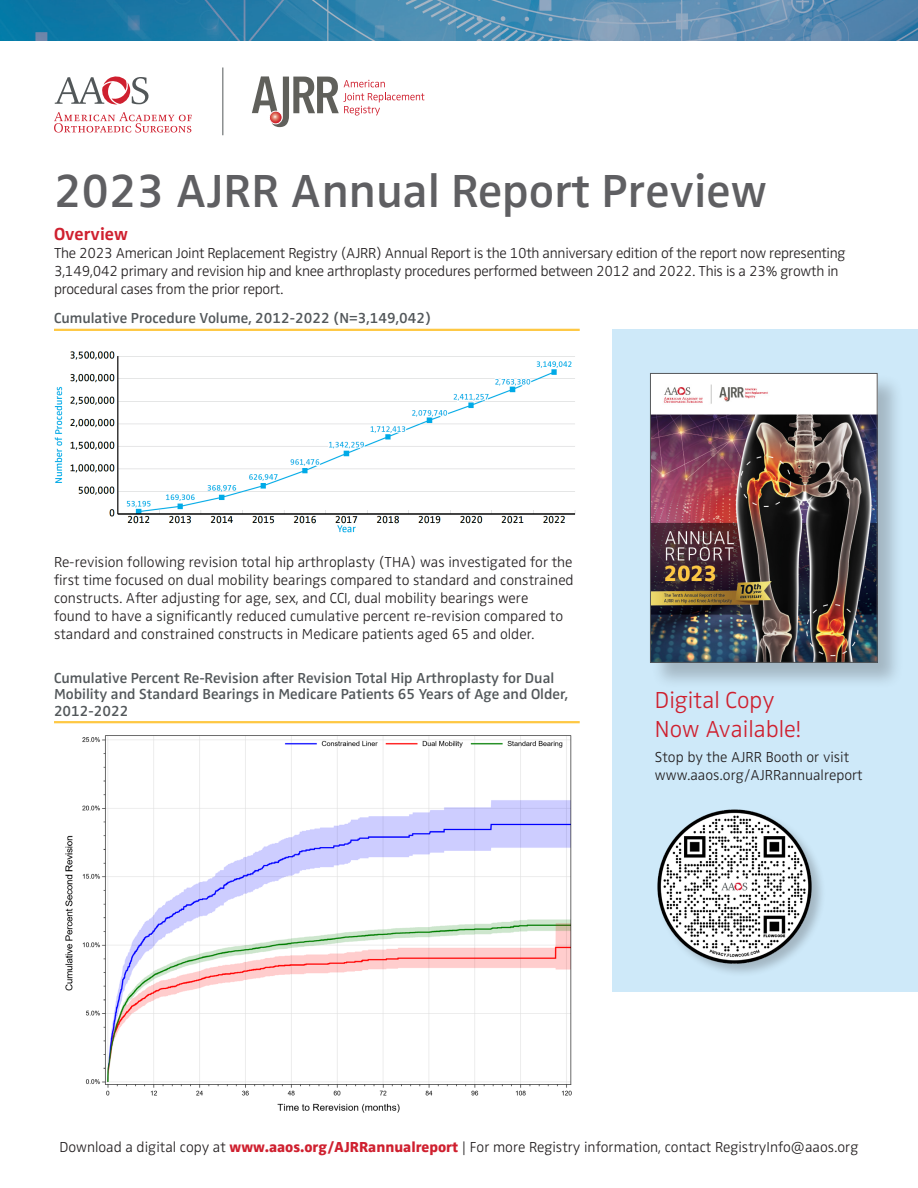
<style>
.page{position:relative;width:918px;height:1188px;background:#fff}
.page>*{position:absolute;margin:0;border:0;box-sizing:border-box;transform-origin:0 0}
.t1{font:600 48px "Zwo Pro";color:#5f5f62}
.Chapter_Head{font:300 24px/28.8px "Zwo Pro";color:#cf202f}
.t2{font:700 18px "Zwo Pro";color:#cf202f}
.Body_Copy{font:300 15px/18px "Zwo Pro";color:#231f20}
.Body_Copy-2{font:300 15px/18px "Zwo Pro";letter-spacing:-.02em;color:#231f20}
.Table_Head{font:600 15px/16.5px "Zwo Pro";color:#52575a}
.s1{font-family:"Zwo w 7";font-weight:400;color:#cf202f}
</style>
<div class="page">
<svg style="left:54px;top:112px;width:138px;height:21px"></svg>
<svg style="left:55px;top:76px;width:94px;height:29px"></svg>
<hr style="left:222px;top:68px;width:1px;height:67px;background:#525759">
<svg style="left:252px;top:76px;width:172px;height:51px"></svg>
<img style="left:0;top:0;width:918px;height:40px">
<hr style="left:54px;top:329px;width:526px;height:2px;background:#fec843">
<img style="left:54px;top:351px;width:522px;height:182px">
<hr style="left:54px;top:721px;width:526px;height:2px;background:#fec843">
<img style="left:65px;top:735px;width:507px;height:378px">
<div style="left:612px;top:330px;width:306px;height:662px;background:#cee9f9"></div>
<div style="left:651px;top:374px;width:253px;height:315px;background:#231f20;opacity:.25"></div>
<img style="left:652px;top:375px;width:223px;height:286px">
<div style="left:650px;top:373px;width:227px;height:290px;border:1px solid #54575a"></div>
<div style="left:657px;top:808px;width:169px;height:170px;background:#231f20;opacity:.25"></div>
<img style="left:657px;top:808px;width:158px;height:158px">
<p class="t1" style="left:54px;top:154px;width:714px">2023 AJRR Annual Report Preview</p>
<p class="t2" style="left:54px;top:221px;width:75px">Overview</p>
<p class="Body_Copy-2" style="left:54px;top:243px;width:793px">The 2023 American Joint Replacement Registry (AJRR) Annual Report is the 10th anniversary edition of the report now representing<br>3,149,042 primary and revision hip and knee arthroplasty procedures performed between 2012 and 2022. This is a 23% growth in procedural cases from the prior report.</p>
<p class="Table_Head" style="left:54px;top:309px;width:379px">Cumulative Procedure Volume, 2012-2022 (N=3,149,042)</p>
<p class="Body_Copy" style="left:54px;top:552px;width:521px">Re-revision following revision total hip arthroplasty (THA) was investigated for the first time focused on dual mobility bearings compared to standard and constrained constructs. After adjusting for age, sex, and CCI, dual mobility bearings were<br>found to have a significantly reduced cumulative percent re-revision compared to standard and constrained constructs in Medicare patients aged 65 and older.</p>
<p class="Table_Head" style="left:54px;top:668px;width:516px">Cumulative Percent Re-Revision after Revision Total Hip Arthroplasty for Dual<br>Mobility and Standard Bearings in Medicare Patients 65 Years of Age and Older,<br>2012-2022</p>
<p class="Chapter_Head" style="left:655px;top:684px;width:148px">Digital Copy<br>Now Available!</p>
<p class="Body_Copy" style="left:655px;top:747px;width:209px">Stop by the AJRR Booth or visit www.aaos.org/AJRRannualreport</p>
<p class="Body_Copy" style="left:59px;top:1137px;width:801px">Download a digital copy at <span class="s1">www.aaos.org/AJRRannualreport</span> | For more Registry information, contact RegistryInfo@aaos.org</p>
</div>
